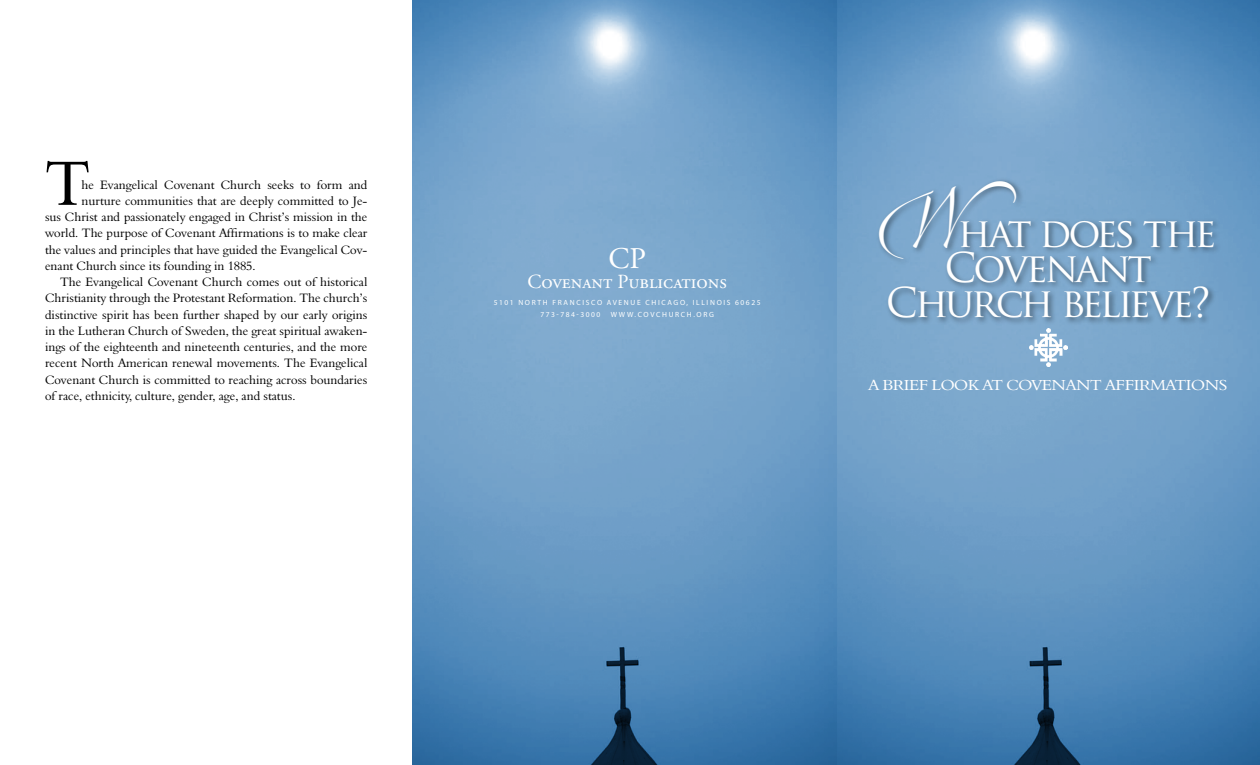
<style>
.page{position:relative;width:1260px;height:765px;background:#fff}
.page>*{position:absolute;margin:0;border:0;box-sizing:border-box;transform-origin:0 0}
.t1{font:64.5px "Aldine 401 BT Roman A";color:#000}
.t2{font:40px "Trajan Pro";letter-spacing:-.075em;color:#fff}
.t3{font:30px "Adobe Garamond Pro";color:#fff}
.t4{font:20px "Adobe Garamond Pro";color:#fff}
.t5{font:15px "Aldine 401 BT Roman A";color:#fff;scale:1.1 1}
.t6{font:12.5px "Aldine 401 BT Roman A";color:#000}
.t7{font:7.5px/12.5px "Myriad Pro";letter-spacing:.22em;color:#fff}
</style>
<div class="page">
<img style="left:836px;top:0;width:424px;height:765px">
<img style="left:412px;top:0;width:424px;height:765px">
<div style="left:875px;top:177px;width:347px;height:149px;background:#000;opacity:.5"></div>
<img style="left:1029px;top:328px;width:38px;height:38px">
<svg style="left:864px;top:180px;width:170px;height:79px;background:#77a0c3"></svg>
<h1 class="t1" style="left:45px;top:144px;width:47px">T</h1>
<p class="t6" style="left:82px;top:177px;width:287px">he Evangelical Covenant Church seeks to form and</p>
<p class="t6" style="left:82px;top:193px;width:287px">nurture communities that are deeply committed to Je-</p>
<p class="t6" style="left:45px;top:209px;width:324px">sus Christ and passionately engaged in Christ’s mission in the</p>
<p class="t6" style="left:45px;top:226px;width:324px">world. The purpose of Covenant Affirmations is to make clear</p>
<p class="t6" style="left:45px;top:242px;width:324px">the values and principles that have guided the Evangelical Cov-</p>
<p class="t6" style="left:45px;top:258px;width:212px">enant Church since its founding in 1885.</p>
<p class="t6" style="left:60px;top:274px;width:309px">The Evangelical Covenant Church comes out of historical</p>
<p class="t6" style="left:45px;top:291px;width:324px">Christianity through the Protestant Reformation. The church’s</p>
<p class="t6" style="left:45px;top:307px;width:324px">distinctive spirit has been further shaped by our early origins</p>
<p class="t6" style="left:45px;top:323px;width:324px">in the Lutheran Church of Sweden, the great spiritual awaken-</p>
<p class="t6" style="left:45px;top:339px;width:324px">ings of the eighteenth and nineteenth centuries, and the more</p>
<p class="t6" style="left:45px;top:356px;width:324px">recent North American renewal movements. The Evangelical</p>
<p class="t6" style="left:45px;top:372px;width:324px">Covenant Church is committed to reaching across boundaries</p>
<p class="t6" style="left:45px;top:388px;width:252px">of race, ethnicity, culture, gender, age, and status.</p>
<h3 class="t3" style="left:609px;top:241px;width:39px">CP</h3>
<h3 class="t4" style="left:528px;top:270px;width:201px">Covenant Publications</h3>
<p class="t7" style="left:540px;top:296px;width:222px;text-indent:-47px">5101 NORTH FRAN CISCO AVEN UE CHICAGO, I LLIN OIS 60625<br>773-784-3000</p>
<p class="t7" style="left:611px;top:308px;width:105px">WWW.COVCHURCH.ORG</p>
<h2 class="t2" style="left:957px;top:207px;width:261px">HAT DOES THE</h2>
<h2 class="t2" style="left:944px;top:242px;width:209px">COVENANT</h2>
<h2 class="t2" style="left:886px;top:277px;width:326px">CHURCH BELIEVE?</h2>
<p class="t5" style="left:868px;top:375px;width:22px">A brief</p>
<p class="t5" style="left:932px;top:375px;width:12px">loo</p>
<p class="t5" style="left:968px;top:375px;width:58px">k at Covenant</p>
<p class="t5" style="left:1105px;top:375px;width:20px">Affirmations</p>
</div>
